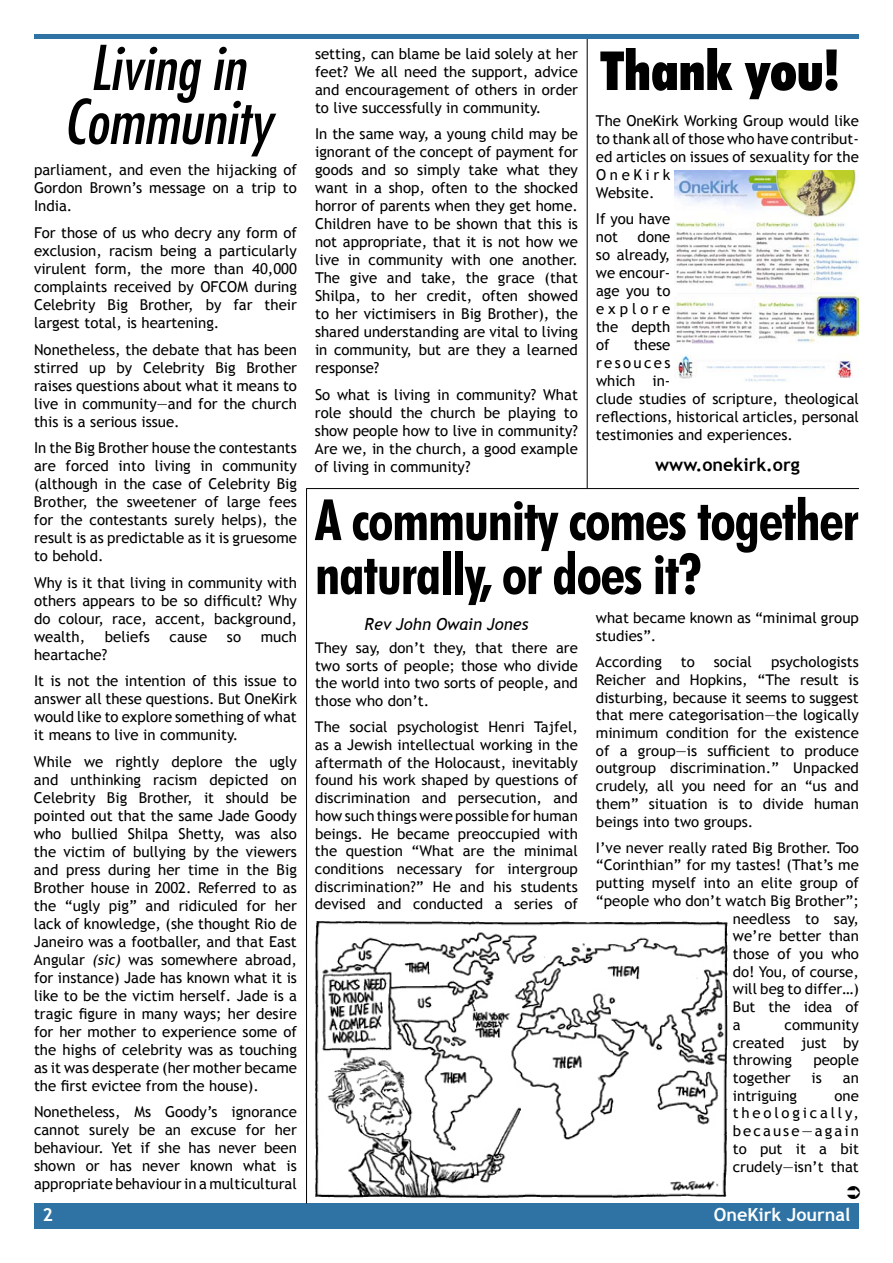
<style>
.page{position:relative;width:893px;height:1263px;background:#fff}
.page>*{position:absolute;margin:0;border:0;box-sizing:border-box;transform-origin:0 0}
.t1{font:60px/54px "Futura Md Cn BT Italic";color:#000;text-align:center}
.t2{font:700 condensed 57px/54px "Futura BT";letter-spacing:-.02em;color:#000}
.t3{font:900 condensed 54px "Futura BT";color:#000}
.t4{font:700 18px "Trebuchet MS";color:#fff}
.t5{font:700 18px "Trebuchet MS";color:#000}
.t6{font:italic 16.5px "Trebuchet MS";color:#000}
.t7{font:15px/18px "Trebuchet MS";color:#000;text-align:justify}
.t8{font:14.7px/17.7px "Trebuchet MS";color:#000;text-align:justify}
.s1{font-style:italic}
</style>
<div class="page">
<div style="left:34px;top:1203px;width:825px;height:26px;background:#2e73a4"></div>
<hr style="left:34px;top:34px;width:825px;height:4px;background:#2e73a4">
<hr style="left:587px;top:39px;width:1px;height:449px;background:#000">
<hr style="left:306px;top:488px;width:553px;height:1px;background:#000">
<hr style="left:306px;top:488px;width:1px;height:715px;background:#000">
<img style="left:675px;top:170px;width:184px;height:212px">
<img style="left:315px;top:921px;width:412px;height:276px">
<h1 class="t1" style="left:63px;top:40px;width:210px">Living in<br>Community</h1>
<p class="t7" style="left:34px;top:161px;width:264px">parliament, and even the hijacking of Gordon Brown’s message on a trip to India.</p>
<p class="t7" style="left:34px;top:224px;width:264px">For those of us who decry any form of exclusion, racism being a particularly virulent form, the more than 40,000 complaints received by OFCOM during Celebrity Big Brother, by far their largest total, is heartening.</p>
<p class="t7" style="left:34px;top:340px;width:264px">Nonetheless, the debate that has been stirred up by Celebrity Big Brother raises questions about what it means to live in community—and for the church this is a serious issue.</p>
<p class="t7" style="left:34px;top:439px;width:264px">In the Big Brother house the contestants are forced into living in community (although in the case of Celebrity Big Brother, the sweetener of large fees for the contestants surely helps), the result is as predictable as it is gruesome to behold.</p>
<p class="t7" style="left:34px;top:573px;width:264px">Why is it that living in community with others appears to be so difficult? Why do colour, race, accent, background, wealth,</p>
<p class="t7" style="left:105px;top:627px;width:47px">beliefs</p>
<p class="t7" style="left:170px;top:627px;width:39px">cause</p>
<p class="t7" style="left:227px;top:627px;width:16px">so</p>
<p class="t7" style="left:261px;top:627px;width:38px">much</p>
<p class="t7" style="left:34px;top:641px;width:264px;line-height:26.5px">heartache?<br>It is not the intention of this issue to</p>
<p class="t7" style="left:34px;top:690px;width:264px">answer all these questions. But OneKirk would like to explore something of what it means to live in community.</p>
<p class="t7" style="left:34px;top:752px;width:265px">While we rightly deplore the ugly and unthinking racism depicted on Celebrity Big Brother, it should be pointed out that the same Jade Goody who bullied Shilpa Shetty, was also the victim of bullying by the viewers and press during her time in the Big Brother house in 2002. Referred to as the “ugly pig” and ridiculed for her lack of knowledge, (she thought Rio de Janeiro was a footballer, and that East Angular <span class="s1">(sic)</span> was somewhere abroad, for instance) Jade has known what it is like to be the victim herself. Jade is a tragic figure in many ways; her desire for her mother to experience some of the highs of celebrity was as touching as it was desperate (her mother became the first evictee from the house).</p>
<p class="t7" style="left:34px;top:1103px;width:264px">Nonetheless, Ms Goody’s ignorance cannot surely be an excuse for her behaviour. Yet if she has never been shown or has never known what is appropriate behaviour in a multicultural</p>
<p class="t7" style="left:315px;top:45px;width:265px">setting, can blame be laid solely at her feet? We all need the support, advice and encouragement of others in order to live successfully in community.</p>
<p class="t7" style="left:315px;top:125px;width:265px">In the same way, a young child may be ignorant of the concept of payment for goods and so simply take what they want in a shop, often to the shocked horror of parents when they get home.<br>Children have to be shown that this is not appropriate, that it is not how we live in community with one another.<br>The give and take, the grace (that Shilpa, to her credit, often showed to her victimisers in Big Brother), the shared understanding are vital to living in community, but are they a learned response?</p>
<p class="t7" style="left:315px;top:386px;width:264px">So what is living in community? What role should the church be playing to show people how to live in community?<br>Are we, in the church, a good example of living in community?</p>
<h3 class="t3" style="left:600px;top:38px;width:241px">Thank you!</h3>
<p class="t7" style="left:596px;top:112px;width:264px;text-align:left">The OneKirk Working Group would like to thank all of those who have contribut&shy;ed articles on issues of sexuality for the<br>OneKirk<br>Website.</p>
<p class="t7" style="left:596px;top:210px;width:76px">If you have not</p>
<p class="t7" style="left:596px;top:228px;width:76px;text-indent:42px">done so already, we encour&shy;age you to explore the depth of</p>
<p class="t7" style="left:596px;top:336px;width:264px;text-align:left;text-indent:38px">these<br>resouces<br>which in-<br>clude studies of scripture, theological reflections, historical articles, personal testimonies and experiences.</p>
<p class="t5" style="left:655px;top:453px;width:146px">www.onekirk.org</p>
<h2 class="t2" style="left:315px;top:492px;width:545px">A community comes together naturally, or does it?</h2>
<p class="t8" style="left:315px;top:639px;width:264px">They say, don’t they, that there are two sorts of people; those who divide the world into two sorts of people, and those who don’t.</p>
<p class="t8" style="left:315px;top:718px;width:265px">The social psychologist Henri Tajfel, as a Jewish intellectual working in the aftermath of the Holocaust, inevitably found his work shaped by questions of discrimination and persecution, and how such things were possible for human beings. He became preoccupied with the question “What are the minimal conditions necessary for intergroup discrimination?” He and his students devised and conducted a series of</p>
<p class="t8" style="left:596px;top:609px;width:264px">what became known as “minimal group studies”.</p>
<p class="t8" style="left:596px;top:653px;width:67px">According</p>
<p class="t8" style="left:681px;top:653px;width:15px">to</p>
<p class="t8" style="left:714px;top:653px;width:40px">social</p>
<p class="t6" style="left:365px;top:614px;width:165px">Rev John Owain Jones</p>
<p class="t8" style="left:596px;top:653px;width:265px;text-indent:175px">psychologists Reicher and Hopkins, “The result is disturbing, because it seems to suggest that mere categorisation—the logically minimum condition for the existence of a group—is sufficient to produce outgroup discrimination.” Unpacked crudely, all you need for an “us and them” situation is to divide human beings into two groups.</p>
<p class="t8" style="left:596px;top:839px;width:264px">I’ve never really rated Big Brother. Too</p>
<p class="t8" style="left:596px;top:857px;width:264px">“Corinthian” for my tastes! (That’s me</p>
<p class="t8" style="left:596px;top:874px;width:264px">putting myself into an elite group of</p>
<p class="t8" style="left:596px;top:892px;width:264px">“people who don’t watch Big Brother”;</p>
<p class="t8" style="left:733px;top:910px;width:128px">needless to say,</p>
<p class="t8" style="left:733px;top:927px;width:128px">we’re better than</p>
<p class="t8" style="left:733px;top:945px;width:128px">those of you who</p>
<p class="t8" style="left:733px;top:963px;width:128px">do! You, of course,</p>
<p class="t8" style="left:733px;top:980px;width:128px">will beg to differ…)</p>
<p class="t8" style="left:733px;top:998px;width:128px">But the idea of</p>
<p class="t8" style="left:733px;top:1016px;width:9px">a</p>
<p class="t8" style="left:733px;top:1016px;width:128px;text-indent:52px">community created just by throwing</p>
<p class="t8" style="left:813px;top:1051px;width:47px">people</p>
<p class="t8" style="left:733px;top:1069px;width:59px">together</p>
<p class="t8" style="left:812px;top:1069px;width:12px">is</p>
<p class="t8" style="left:843px;top:1069px;width:18px">an</p>
<p class="t8" style="left:733px;top:1087px;width:66px">intriguing</p>
<p class="t8" style="left:733px;top:1087px;width:128px;text-indent:102px">one theologically, because—again to put it a bit crudely—isn’t that</p>
<p class="t4" style="left:43px;top:1203px;width:12px">2</p>
<p class="t4" style="left:714px;top:1203px;width:138px">OneKirk Journal</p>
</div>
